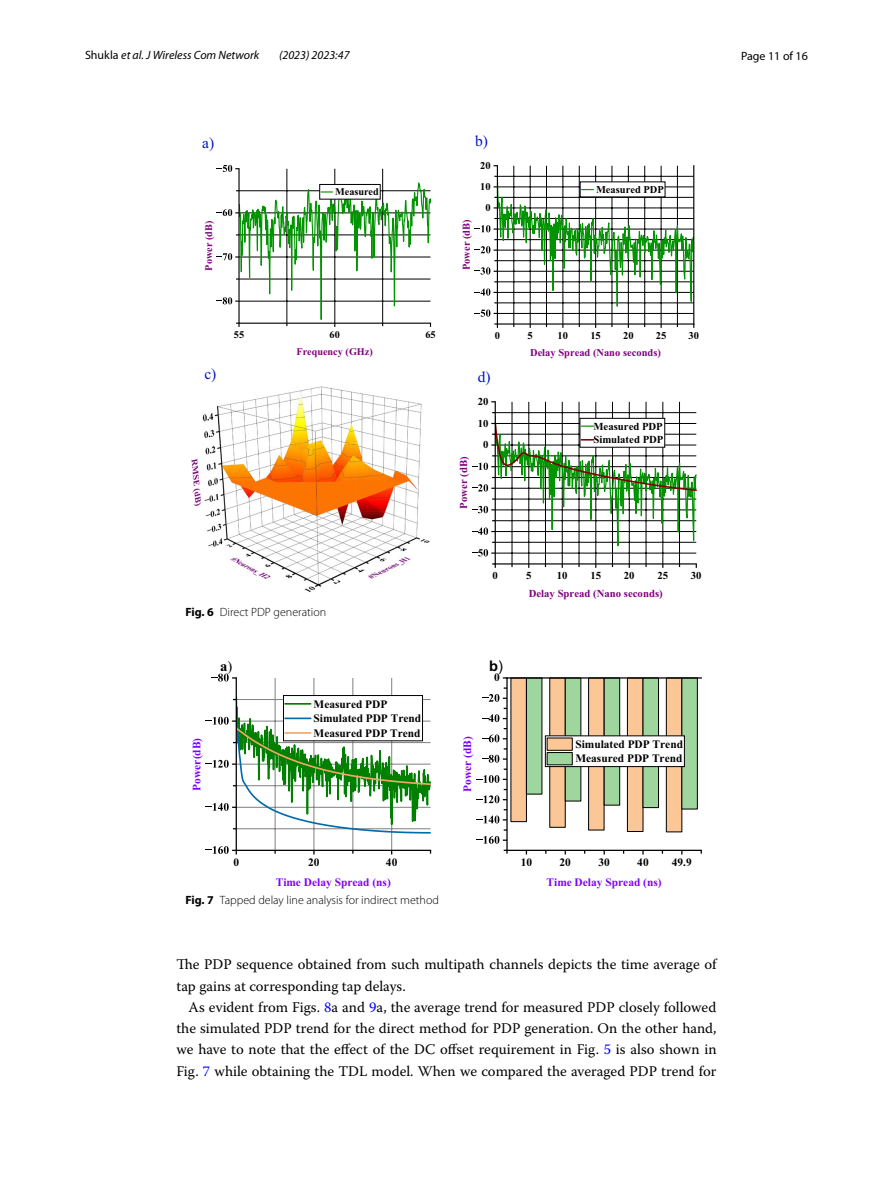
<style>
.page{position:relative;width:893px;height:1187px;background:#fff}
.page>*{position:absolute;margin:0;border:0;box-sizing:border-box;transform-origin:0 0}
.t1{font:15.45px "Times New Roman PSMT2";color:#0017bf}
.t2{font:14.7px/21.3px "Warnock Pro";color:#000}
.t3{font:14.7px "Times New Roman PS Bold MT3";color:#000}
.t4{font:700 14.7px "Arial";color:#000}
.t5{font:300 12px "Myriad Pro";color:#000}
.t6{font:italic 12px "Myriad Pro";color:#000}
.t7{font:12px "Myriad Pro";color:#000}
.t8{font:11.4px/14.5px "Times New Roman PS Bold MT3";color:#000}
.t9{font:11.4px "Times New Roman PS Bold MT3";color:#8000ff}
.t10{font:10.8px/13.6px "Times New Roman PS Bold MT2";color:#000}
.t11{font:10.8px "Times New Roman PS Bold MT2";color:#800080}
.t12{font:10.5px "Times New Roman PS Bold MT2";color:#800080}
.t13{font:10.5px "Times New Roman PS Bold MT2";color:#000}
.t14{font:10.2px "Times New Roman PS Bold MT2";color:#800080}
.t15{font:10.2px "Times New Roman PS Bold MT2";color:#000}
.s1{font-style:normal}
.s2{font-weight:700}
.s3{font-family:"Times New Roman PSMT3"}
.s4{font-weight:400}
.s5{color:#00f}
</style>
<div class="page">
<img style="left:191px;top:387px;width:239px;height:205px">
<svg style="left:472px;top:401px;width:225px;height:167px"></svg>
<svg style="left:474px;top:165px;width:220px;height:163px"></svg>
<hr style="left:287px;top:169px;width:1px;height:154px;background:#000">
<hr style="left:382px;top:169px;width:1px;height:154px;background:#000">
<hr style="left:335px;top:169px;width:1px;height:154px;background:#000">
<hr style="left:238px;top:169px;width:2px;height:154px;background:#000">
<svg style="left:217px;top:165px;width:22px;height:7px"></svg>
<svg style="left:217px;top:178px;width:214px;height:149px"></svg>
<div style="left:511px;top:677px;width:16px;height:144px;background:#fcc796"></div>
<div style="left:549px;top:677px;width:16px;height:150px;background:#fcc796"></div>
<div style="left:588px;top:677px;width:16px;height:153px;background:#fcc796;border:1px solid #000"></div>
<div style="left:627px;top:677px;width:16px;height:154px;background:#fcc796;border:1px solid #000"></div>
<div style="left:666px;top:677px;width:16px;height:155px;background:#fcc796;border:1px solid #000"></div>
<div style="left:526px;top:677px;width:16px;height:117px;background:#9ed69e;border:1px solid #000"></div>
<div style="left:565px;top:677px;width:16px;height:124px;background:#9ed69e;border:1px solid #000"></div>
<div style="left:604px;top:677px;width:16px;height:128px;background:#9ed69e;border:1px solid #000"></div>
<div style="left:643px;top:677px;width:16px;height:130px;background:#9ed69e;border:1px solid #000"></div>
<div style="left:682px;top:677px;width:16px;height:132px;background:#9ed69e;border:1px solid #000"></div>
<svg style="left:206px;top:673px;width:225px;height:181px"></svg>
<hr style="left:507px;top:849px;width:194px;height:1px;background:#000">
<hr style="left:507px;top:677px;width:194px;height:1px;background:#000">
<hr style="left:506px;top:678px;width:2px;height:172px;background:#000">
<svg style="left:504px;top:849px;width:4px;height:4px"></svg>
<svg style="left:476px;top:829px;width:31px;height:14px"></svg>
<svg style="left:476px;top:809px;width:31px;height:14px"></svg>
<svg style="left:476px;top:788px;width:31px;height:15px"></svg>
<svg style="left:476px;top:775px;width:31px;height:7px"></svg>
<svg style="left:482px;top:748px;width:25px;height:14px"></svg>
<svg style="left:482px;top:728px;width:25px;height:14px"></svg>
<svg style="left:482px;top:707px;width:25px;height:15px"></svg>
<svg style="left:482px;top:694px;width:25px;height:7px"></svg>
<div style="left:545px;top:735px;width:140px;height:31px;background:#fff"></div>
<div style="left:547px;top:737px;width:25px;height:13px;background:#fcc796"></div>
<div style="left:547px;top:752px;width:25px;height:13px;background:#9ed69e;border:1px solid #000"></div>
<p class="t6" style="left:85px;top:48px;width:176px"><span class="s1">Shukla</span> et al. J Wireless Com Network</p>
<p class="t6" style="left:279px;top:48px;width:72px">(2023) 2023:47</p>
<p class="t7" style="left:741px;top:48px;width:68px">Page 11 of 16</p>
<p class="t1" style="left:202px;top:132px;width:13px">a)</p>
<p class="t1" style="left:475px;top:130px;width:14px">b)</p>
<p class="t13" style="left:480px;top:158px;width:12px">20</p>
<p class="t15" style="left:335px;top:184px;width:45px">Measured</p>
<p class="t13" style="left:480px;top:179px;width:12px">10</p>
<p class="t13" style="left:596px;top:182px;width:69px">Measured PDP</p>
<p class="t13" style="left:486px;top:200px;width:7px">0</p>
<p class="t14" style="left:201px;top:271px;width:51px;rotate:-90deg">Power (dB)</p>
<p class="t12" style="left:459px;top:270px;width:52px;rotate:-90deg">Power (dB)</p>
<p class="t15" style="left:234px;top:327px;width:12px">55</p>
<p class="t15" style="left:330px;top:327px;width:12px">60</p>
<p class="t15" style="left:425px;top:327px;width:12px">65</p>
<p class="t13" style="left:495px;top:327px;width:7px">0</p>
<p class="t13" style="left:528px;top:327px;width:7px">5</p>
<p class="t13" style="left:558px;top:327px;width:12px">10</p>
<p class="t13" style="left:590px;top:327px;width:12px">15</p>
<p class="t13" style="left:623px;top:327px;width:12px">20</p>
<p class="t13" style="left:656px;top:327px;width:12px">25</p>
<p class="t13" style="left:688px;top:327px;width:12px">30</p>
<p class="t14" style="left:297px;top:344px;width:78px">Frequency (GHz)</p>
<p class="t12" style="left:530px;top:345px;width:132px">Delay Spread (Nano seconds)</p>
<p class="t1" style="left:204px;top:363px;width:13px">c)</p>
<p class="t1" style="left:478px;top:367px;width:14px">d)</p>
<p class="t10" style="left:478px;top:394px;width:12px">20</p>
<p class="t10" style="left:478px;top:416px;width:12px">10</p>
<p class="t10" style="left:483px;top:437px;width:7px">0</p>
<p class="t10" style="left:593px;top:419px;width:71px">Measured PDP<br>Simulated PDP</p>
<p class="t11" style="left:456px;top:509px;width:54px;rotate:-90deg">Power (dB)</p>
<p class="t5" style="left:185px;top:605px;width:142px"><span class="s2">Fig. 6</span> Direct PDP generation</p>
<p class="t3" style="left:220px;top:655px;width:14px">a<span class="s3">)</span></p>
<p class="t9" style="left:189px;top:790px;width:54px;rotate:-90deg">Power(dB)</p>
<p class="t8" style="left:314px;top:696px;width:109px">Measured PDP<br>Simulated PDP Trend<br>Measured PDP Trend</p>
<p class="t10" style="left:493px;top:568px;width:7px">0</p>
<p class="t10" style="left:526px;top:568px;width:7px">5</p>
<p class="t10" style="left:557px;top:568px;width:12px">10</p>
<p class="t10" style="left:590px;top:568px;width:12px">15</p>
<p class="t10" style="left:624px;top:568px;width:12px">20</p>
<p class="t10" style="left:657px;top:568px;width:12px">25</p>
<p class="t10" style="left:691px;top:568px;width:12px">30</p>
<p class="t11" style="left:529px;top:585px;width:136px">Delay Spread (Nano seconds)</p>
<p class="t4" style="left:489px;top:655px;width:15px">b<span class="s4">)</span></p>
<p class="t8" style="left:494px;top:670px;width:7px">0</p>
<p class="t9" style="left:459px;top:791px;width:57px;rotate:-90deg">Power (dB)</p>
<p class="t8" style="left:575px;top:736px;width:109px">Simulated PDP Trend<br>Measured PDP Trend</p>
<p class="t8" style="left:233px;top:854px;width:7px">0</p>
<p class="t8" style="left:308px;top:854px;width:13px">20</p>
<p class="t8" style="left:386px;top:854px;width:13px">40</p>
<p class="t9" style="left:276px;top:873px;width:117px">Time Delay Spread (ns)</p>
<p class="t5" style="left:185px;top:893px;width:255px"><span class="s2">Fig. 7</span> Tapped delay line analysis for indirect method</p>
<p class="t8" style="left:521px;top:854px;width:13px">10</p>
<p class="t8" style="left:559px;top:854px;width:13px">20</p>
<p class="t8" style="left:598px;top:854px;width:13px">30</p>
<p class="t8" style="left:637px;top:854px;width:13px">40</p>
<p class="t8" style="left:672px;top:854px;width:22px">49.9</p>
<p class="t9" style="left:546px;top:873px;width:117px">Time Delay Spread (ns)</p>
<p class="t2" style="left:176px;top:953px;width:542px">The PDP sequence obtained from such multipath channels depicts the time average of tap gains at corresponding tap delays.</p>
<p class="t2" style="left:176px;top:996px;width:542px;text-align:justify;text-indent:12px">As evident from Figs. <span class="s5">8</span>a and <span class="s5">9</span>a, the average trend for measured PDP closely followed the simulated PDP trend for the direct method for PDP generation. On the other hand, we have to note that the effect of the DC offset requirement in Fig. <span class="s5">5</span> is also shown in Fig. <span class="s5">7</span> while obtaining the TDL model. When we compared the averaged PDP trend for</p>
</div>
